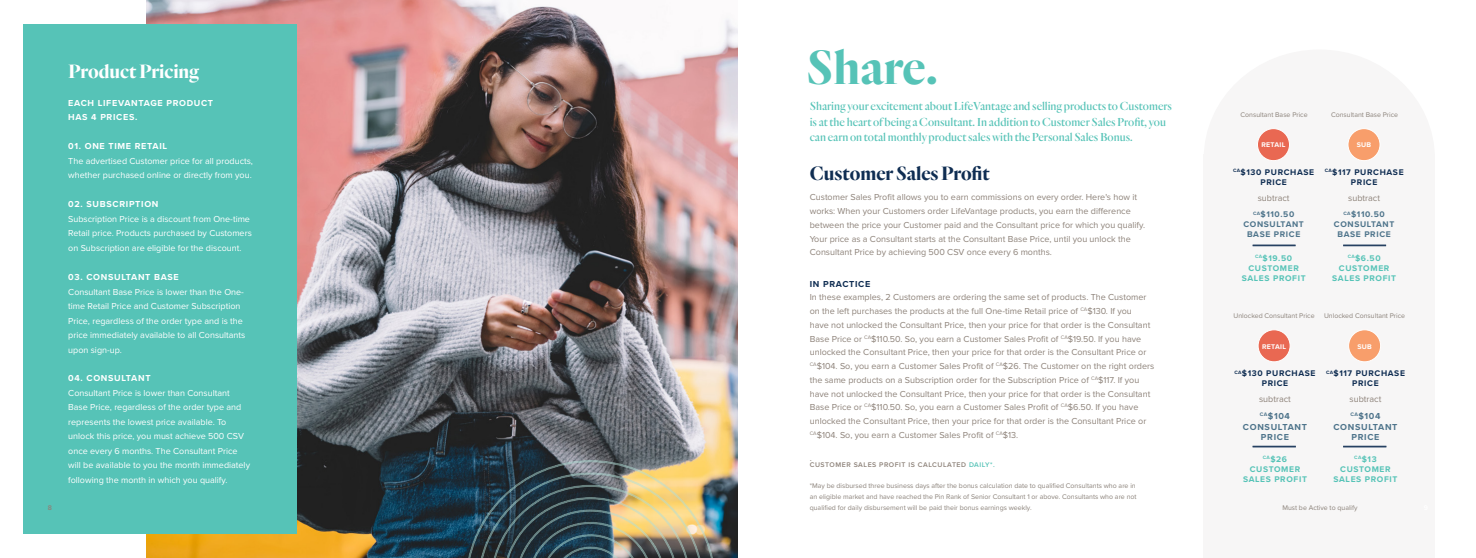
<style>
.page{position:relative;width:1476px;height:558px;background:#fff}
.page>*{position:absolute;margin:0;border:0;box-sizing:border-box;transform-origin:0 0}
.t1{font:700 50px "Quarto";color:#56c3b7}
.t2{font:700 20px "Quarto";color:#0f2d52}
.t3{font:700 20px "Quarto";color:#fff}
.t4{font:500 12px/15.7px "Quarto";color:#56c3b7}
.t5{font:9px/13.7px "Proxima Nova";color:#8d8279}
.t6{font:9px/14.5px "Proxima Nova";color:#fff}
.t7{font:700 9px/13.8px "Proxima Nova";letter-spacing:.075em;color:#fff}
.t8{font:700 9px/10.5px "Proxima Nova";letter-spacing:.075em;color:#4e748b;text-align:center}
.t9{font:700 9px "Proxima Nova";letter-spacing:.075em;color:#0f2d52}
.t10{font:700 8.5px/10px "Proxima Nova";letter-spacing:.075em;color:#56c3b7;text-align:center}
.t11{font:700 8.5px/10px "Proxima Nova";letter-spacing:.075em;color:#0f2d52;text-align:center}
.t12{font:700 8.5px/10px "Proxima Nova";letter-spacing:.075em;color:#4e748b;text-align:center}
.t13{font:7px/11px "Proxima Nova";color:#8b827a;text-align:justify}
.t14{font:600 7px "Proxima Nova";letter-spacing:.075em;color:#8d8279}
.t15{font:700 7px "Proxima Nova";letter-spacing:.04em;color:#fff}
.s1{color:#56c3b7}
.s2{font-weight:700;color:#4e748b}
</style>
<div class="page">
<div style="left:1204px;top:155px;width:231px;height:403px;background:#f7f6f6"></div>
<div style="left:1204px;top:50px;width:231px;height:218px;background:#f7f6f6;border-radius:50%"></div>
<img style="left:146px;top:0;width:592px;height:558px">
<div style="left:24px;top:25px;width:273px;height:509px;background:#56c3b7"></div>
<img style="left:465px;top:460px;width:251px;height:98px">
<div style="left:1257px;top:129px;width:33px;height:32px;background:#e96852;border-radius:50%"></div>
<div style="left:1257px;top:128px;width:33px;height:33px;border:1px solid #fff;border-radius:50%"></div>
<hr style="left:1253px;top:245px;width:43px;height:1px;background:#0f2d52">
<hr style="left:1253px;top:246px;width:43px;height:1px;background:#0f2d52">
<div style="left:1258px;top:330px;width:32px;height:32px;background:#e96852;border-radius:50%"></div>
<div style="left:1258px;top:329px;width:33px;height:33px;border:1px solid #fff;border-radius:50%"></div>
<hr style="left:1253px;top:446px;width:43px;height:1px;background:#0f2d52">
<hr style="left:1253px;top:447px;width:43px;height:1px;background:#0f2d52">
<div style="left:1348px;top:129px;width:32px;height:32px;background:#f89e6b;border-radius:50%"></div>
<div style="left:1347px;top:128px;width:34px;height:33px;border:1px solid #fff;border-radius:50%"></div>
<hr style="left:1343px;top:245px;width:43px;height:1px;background:#0f2d52">
<hr style="left:1343px;top:246px;width:43px;height:1px;background:#0f2d52">
<div style="left:1349px;top:330px;width:32px;height:32px;background:#f89e6b;border-radius:50%"></div>
<div style="left:1348px;top:329px;width:33px;height:33px;border:1px solid #fff;border-radius:50%"></div>
<hr style="left:1343px;top:446px;width:43px;height:1px;background:#0f2d52">
<hr style="left:1343px;top:447px;width:43px;height:1px;background:#0f2d52">
<p class="t14" style="left:48px;top:502px;width:6px">8</p>
<h2 class="t3" style="left:68px;top:58px;width:132px">Product Pricing</h2>
<p class="t7" style="left:68px;top:96px;width:146px">EACH LIFEVANTAGE PRODUCT<br>HAS 4 PRICES.</p>
<p class="t7" style="left:68px;top:139px;width:101px">01. ONE TIME RETAIL</p>
<p class="t6" style="left:68px;top:153px;width:186px">The advertised Customer price for all products, whether purchased online or directly from you.</p>
<p class="t7" style="left:68px;top:197px;width:92px">02. SUBSCRIPTION</p>
<p class="t6" style="left:68px;top:211px;width:185px">Subscription Price is a discount from One-time<br>Retail price. Products purchased by Customers on Subscription are eligible for the discount.</p>
<p class="t7" style="left:68px;top:270px;width:112px">03. CONSULTANT BASE</p>
<p class="t6" style="left:68px;top:284px;width:179px">Consultant Base Price is lower than the One&shy;time Retail Price and Customer Subscription Price, regardless of the order type and is the price immediately available to all Consultants upon sign-up.</p>
<p class="t7" style="left:68px;top:371px;width:84px">04. CONSULTANT</p>
<p class="t6" style="left:68px;top:385px;width:183px">Consultant Price is lower than Consultant Base Price, regardless of the order type and represents the lowest price available. To unlock this price, you must achieve 500 CSV once every 6 months. The Consultant Price will be available to you the month immediately following the month in which you qualify.</p>
<h1 class="t1" style="left:806px;top:33px;width:133px">Share.</h1>
<h3 class="t4" style="left:810px;top:98px;width:364px">Sharing your excitement about LifeVantage and selling products to Customers is at the heart of being a Consultant. In addition to Customer Sales Profit, you can earn on total monthly product sales with the Personal Sales Bonus.</h3>
<h2 class="t2" style="left:810px;top:160px;width:182px">Customer Sales Profit</h2>
<p class="t5" style="left:810px;top:190px;width:337px">Customer Sales Profit allows you to earn commissions on every order. Here's how it works: When your Customers order LifeVantage products, you earn the difference between the price your Customer paid and the Consultant price for which you qualify.<br>Your price as a Consultant starts at the Consultant Base Price, until you unlock the Consultant Price by achieving 500 CSV once every 6 months.</p>
<p class="t9" style="left:810px;top:277px;width:62px">IN PRACTICE</p>
<p class="t5" style="left:810px;top:290px;width:346px">In these examples, 2 Customers are ordering the same set of products. The Customer on the left purchases the products at the full One-time Retail price of <sup>CA</sup>$130. If you<br>have not unlocked the Consultant Price, then your price for that order is the Consultant Base Price or <sup>CA</sup>$110.50. So, you earn a Customer Sales Profit of <sup>CA</sup>$19.50. If you have unlocked the Consultant Price, then your price for that order is the Consultant Price or <sup>CA</sup>$104. So, you earn a Customer Sales Profit of <sup>CA</sup>$26. The Customer on the right orders the same products on a Subscription order for the Subscription Price of <sup>CA</sup>$117. If you have not unlocked the Consultant Price, then your price for that order is the Consultant Base Price or <sup>CA</sup>$110.50. So, you earn a Customer Sales Profit of <sup>CA</sup>$6.50. If you have unlocked the Consultant Price, then your price for that order is the Consultant Price or <sup>CA</sup>$104. So, you earn a Customer Sales Profit of <sup>CA</sup>$13.</p>
<p class="t5" style="left:810px;top:451px;width:4px">.</p>
<p class="t14" style="left:810px;top:460px;width:186px">CUSTOMER SALES PROFIT IS CALCULATED <span class="s1">DAILY*.</span></p>
<p class="t13" style="left:810px;top:480px;width:328px">*May be disbursed three business days after the bonus calculation date to qualified Consultants who are in an eligible market and have reached the Pin Rank of Senior Consultant 1 or above. Consultants who are not qualified for daily disbursement will be paid their bonus earnings weekly.</p>
<p class="t13" style="left:1240px;top:108px;width:69px">Consultant Base Price</p>
<p class="t13" style="left:1331px;top:109px;width:69px">Consultant Base Price</p>
<p class="t15" style="left:1262px;top:140px;width:25px">RETAIL</p>
<p class="t11" style="left:1233px;top:167px;width:83px"><sup>CA</sup>$130 PURCHASE<br>PRICE</p>
<p class="t15" style="left:1357px;top:140px;width:16px">SUB</p>
<p class="t11" style="left:1325px;top:167px;width:80px"><sup>CA</sup>$117 PURCHASE<br>PRICE</p>
<p class="t5" style="left:1258px;top:191px;width:33px">subtract</p>
<p class="t12" style="left:1243px;top:209px;width:62px"><sup>CA</sup>$110.50<br>CONSULTANT<br>BASE PRICE</p>
<p class="t5" style="left:1348px;top:191px;width:33px">subtract</p>
<p class="t12" style="left:1334px;top:209px;width:62px"><sup>CA</sup>$110.50<br>CONSULTANT<br>BASE PRICE</p>
<p class="t10" style="left:1242px;top:253px;width:65px"><sup>CA</sup>$19.50<br>CUSTOMER<br>SALES PROFIT</p>
<p class="t10" style="left:1332px;top:253px;width:65px"><sup>CA</sup>$6.50<br>CUSTOMER<br>SALES PROFIT</p>
<p class="t13" style="left:1234px;top:310px;width:83px">Unlocked Consultant Price</p>
<p class="t13" style="left:1324px;top:310px;width:83px">Unlocked Consultant Price</p>
<p class="t15" style="left:1262px;top:341px;width:25px">RETAIL</p>
<p class="t11" style="left:1234px;top:368px;width:83px"><sup>CA</sup>$130 PURCHASE<br>PRICE</p>
<p class="t5" style="left:1259px;top:391px;width:33px;line-height:16.5px">subtract<br><sup>CA</sup><span class="s2">$104</span></p>
<p class="t8" style="left:1243px;top:421px;width:66px">CONSULTANT<br>PRICE</p>
<p class="t10" style="left:1243px;top:454px;width:65px"><sup>CA</sup>$26<br>CUSTOMER<br>SALES PROFIT</p>
<p class="t15" style="left:1357px;top:341px;width:16px">SUB</p>
<p class="t11" style="left:1326px;top:368px;width:80px"><sup>CA</sup>$117 PURCHASE<br>PRICE</p>
<p class="t5" style="left:1350px;top:391px;width:33px;line-height:16.5px">subtract<br><sup>CA</sup><span class="s2">$104</span></p>
<p class="t8" style="left:1333px;top:421px;width:66px">CONSULTANT<br>PRICE</p>
<p class="t10" style="left:1334px;top:454px;width:65px"><sup>CA</sup>$13<br>CUSTOMER<br>SALES PROFIT</p>
<p class="t13" style="left:1282px;top:501px;width:77px">Must be Active to qualify</p>
</div>
